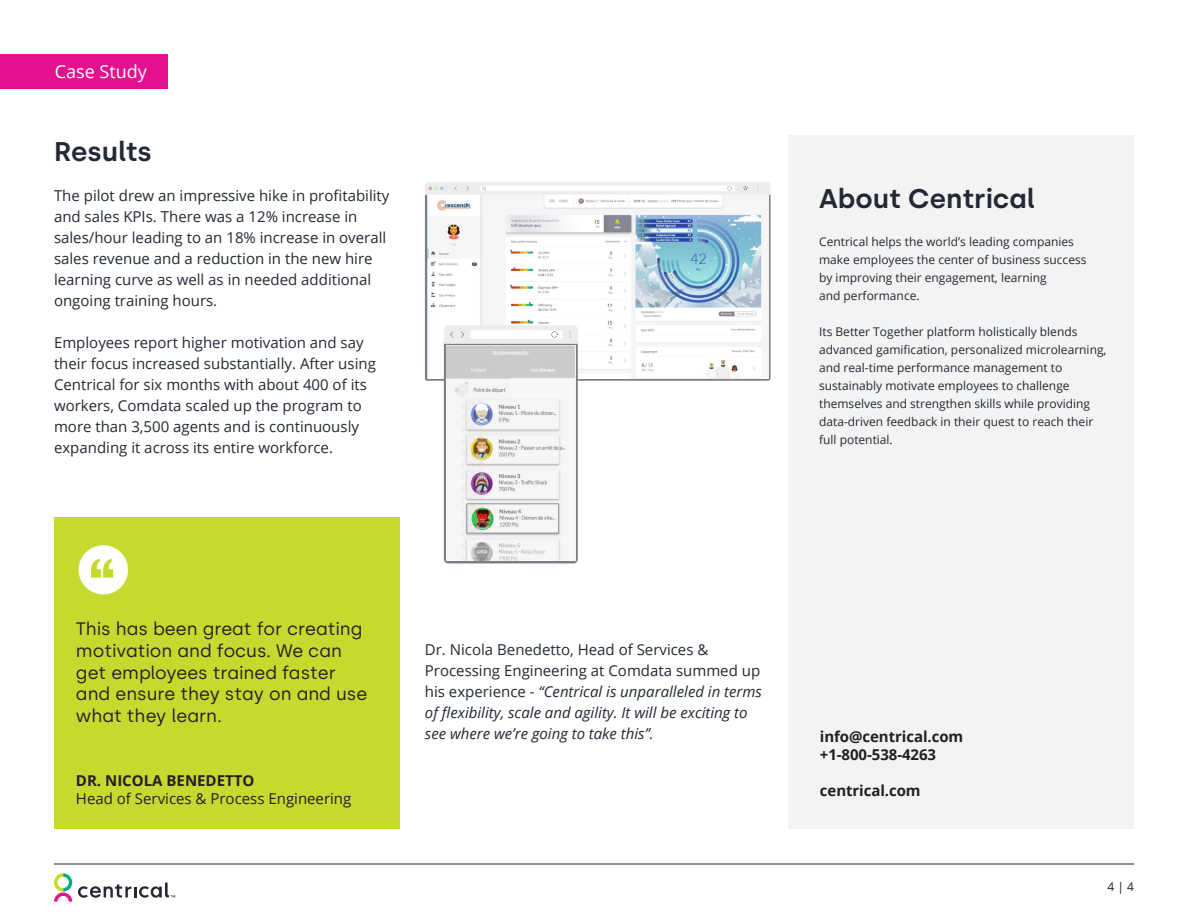
<style>
.page{position:relative;width:1188px;height:918px;background:#fff}
.page>*{position:absolute;margin:0;border:0;box-sizing:border-box;transform-origin:0 0}
.t1{font:600 27px "Silka";color:#222834}
.t2{font:18px/21.6px "Silka";color:#231f20}
.t3{font:18px "Open Sans";color:#fff}
.t4{font:15px/21px "Open Sans";color:#222834}
.t5{font:italic 15px/21px "Open Sans";color:#222834}
.t6{font:700 15px "Open Sans";letter-spacing:-.005em;color:#231f20}
.t7{font:15px "Open Sans";color:#231f20}
.t8{font:12px/18px "Open Sans";color:#222834}
.t9{font:12px "Open Sans";color:#231f20}
.s1{font-style:normal}
</style>
<div class="page">
<hr style="left:54px;top:864px;width:1080px;height:1px;background:#231f20">
<svg style="left:54px;top:873px;width:18px;height:29px"></svg>
<svg style="left:78px;top:883px;width:97px;height:15px"></svg>
<div style="left:0;top:54px;width:167px;height:35px;background:#e4118e"></div>
<div style="left:54px;top:517px;width:346px;height:311px;background:#c6d92f"></div>
<img style="left:78px;top:545px;width:51px;height:50px">
<div style="left:788px;top:135px;width:346px;height:693px;background:#f3f3f3"></div>
<svg style="left:425px;top:195px;width:346px;height:186px"></svg>
<img style="left:427px;top:195px;width:341px;height:183px">
<svg style="left:425px;top:182px;width:346px;height:13px"></svg>
<svg style="left:444px;top:325px;width:134px;height:238px"></svg>
<img style="left:446px;top:346px;width:129px;height:215px">
<p class="t3" style="left:55px;top:59px;width:94px">Case Study</p>
<p class="t1" style="left:54px;top:135px;width:99px">Results</p>
<p class="t4" style="left:54px;top:185px;width:337px">The pilot drew an impressive hike in profitability and sales KPIs. There was a 12% increase in sales/hour leading to an 18% increase in overall sales revenue and a reduction in the new hire learning curve as well as in needed additional ongoing training hours.</p>
<p class="t4" style="left:54px;top:332px;width:323px">Employees report higher motivation and say their focus increased substantially. After using Centrical for six months with about 400 of its workers, Comdata scaled up the program to more than 3,500 agents and is continuously expanding it across its entire workforce.</p>
<p class="t1" style="left:819px;top:182px;width:218px">About Centrical</p>
<p class="t8" style="left:819px;top:232px;width:256px">Centrical helps the world’s leading companies</p>
<p class="t8" style="left:819px;top:250px;width:269px">make employees the center of business success</p>
<p class="t8" style="left:819px;top:268px;width:229px">by improving their engagement, learning</p>
<p class="t8" style="left:819px;top:286px;width:102px">and performance.</p>
<p class="t8" style="left:819px;top:322px;width:289px">Its Better Together platform holistically blends advanced gamification, personalized microlearning, and real-time performance management to sustainably motivate employees to challenge themselves and strengthen skills while providing data-driven feedback in their quest to reach their full potential.</p>
<p class="t2" style="left:76px;top:618px;width:293px">This has been great for creating motivation and focus. We can get employees trained faster and ensure they stay on and use what they learn.</p>
<p class="t6" style="left:76px;top:770px;width:180px">DR. NICOLA BENEDETTO</p>
<p class="t7" style="left:76px;top:788px;width:277px">Head of Services &amp; Process Engineering</p>
<p class="t5" style="left:425px;top:639px;width:339px"><span class="s1">Dr. Nicola Benedetto, Head of Services &amp; Processing Engineering at Comdata summed up his experience -</span> “Centrical is unparalleled in terms of flexibility, scale and agility. It will be exciting to see where we’re going to take this”.</p>
<p class="t6" style="left:820px;top:726px;width:145px">info@centrical.com</p>
<p class="t6" style="left:820px;top:744px;width:118px">+1-800-538-4263</p>
<p class="t6" style="left:820px;top:780px;width:102px">centrical.com</p>
<p class="t9" style="left:1107px;top:879px;width:28px">4 | 4</p>
</div>
